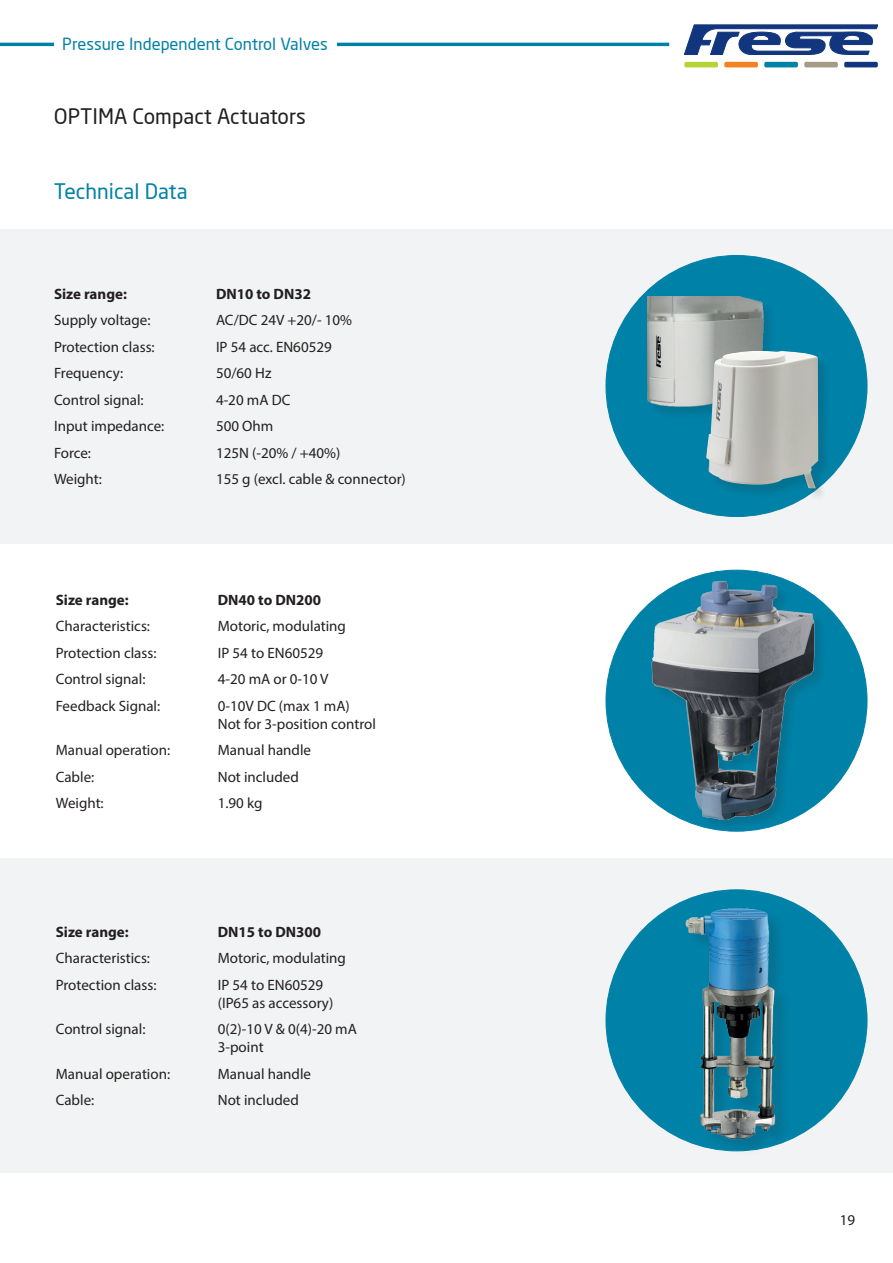
<style>
.page{position:relative;width:893px;height:1263px;background:#fff}
.page>*{position:absolute;margin:0;border:0;box-sizing:border-box;transform-origin:0 0}
.Overskrift{font:21px "Neo Sans";color:#231f20}
.Overskrift-2{font:21px "Neo Sans";color:#0081a7}
.Technote_header{font:16.5px "Neo Sans";color:#0081a7}
.Overskrift-3{font:15px "Myriad Pro";color:#231f20}
.Overskrift-4{font:700 15px "Myriad Pro";color:#231f20}
</style>
<div class="page">
<div style="left:684px;top:62px;width:34px;height:5px;background:#b5d334;border-radius:2px"></div>
<div style="left:724px;top:62px;width:34px;height:5px;background:#f58220;border-radius:2px"></div>
<div style="left:764px;top:62px;width:34px;height:5px;background:#0081a7;border-radius:2px"></div>
<div style="left:804px;top:62px;width:34px;height:5px;background:#a49c87;border-radius:2px"></div>
<div style="left:844px;top:62px;width:34px;height:5px;background:#11367e;border-radius:2px"></div>
<svg style="left:684px;top:25px;width:194px;height:30px"></svg>
<div style="left:0;top:229px;width:893px;height:314px;background:#f2f3f4"></div>
<hr style="left:0;top:43px;width:669px;height:3px;background:#0081a7">
<div style="left:54px;top:37px;width:283px;height:13px;background:#fff"></div>
<div style="left:606px;top:255px;width:261px;height:261px;background:#0081a7;border-radius:50%"></div>
<div style="left:648px;top:297px;width:128px;height:123px;background:#231f20;opacity:.15"></div>
<img style="left:648px;top:296px;width:115px;height:111px">
<div style="left:707px;top:351px;width:124px;height:151px;background:#231f20;opacity:.15"></div>
<img style="left:706px;top:351px;width:112px;height:137px">
<div style="left:0;top:858px;width:893px;height:314px;background:#f2f3f4"></div>
<div style="left:606px;top:890px;width:261px;height:261px;background:#0081a7;border-radius:50%"></div>
<div style="left:606px;top:570px;width:261px;height:261px;background:#0081a7;border-radius:50%"></div>
<img style="left:673px;top:895px;width:127px;height:256px">
<div style="left:652px;top:581px;width:174px;height:251px;background:#231f20;opacity:.15"></div>
<img style="left:645px;top:577px;width:175px;height:248px">
<p class="Technote_header" style="left:62px;top:34px;width:267px">Pressure Independent Control Valves</p>
<p class="Overskrift" style="left:54px;top:104px;width:254px">OPTIMA Compact Actuators</p>
<p class="Overskrift-2" style="left:54px;top:178px;width:135px">Technical Data</p>
<p class="Overskrift-4" style="left:54px;top:284px;width:74px">Size range:</p>
<p class="Overskrift-4" style="left:216px;top:284px;width:97px">DN10 to DN32</p>
<p class="Overskrift-3" style="left:54px;top:311px;width:98px">Supply voltage:</p>
<p class="Overskrift-3" style="left:216px;top:311px;width:138px">AC/DC 24V +20/- 10%</p>
<p class="Overskrift-3" style="left:54px;top:338px;width:102px">Protection class:</p>
<p class="Overskrift-3" style="left:216px;top:338px;width:117px">IP 54 acc. EN60529</p>
<p class="Overskrift-3" style="left:54px;top:364px;width:71px">Frequency:</p>
<p class="Overskrift-3" style="left:216px;top:364px;width:57px">50/60 Hz</p>
<p class="Overskrift-3" style="left:54px;top:391px;width:91px">Control signal:</p>
<p class="Overskrift-3" style="left:216px;top:391px;width:76px">4-20 mA DC</p>
<p class="Overskrift-3" style="left:54px;top:417px;width:112px">Input impedance:</p>
<p class="Overskrift-3" style="left:216px;top:417px;width:59px">500 Ohm</p>
<p class="Overskrift-3" style="left:54px;top:444px;width:39px">Force:</p>
<p class="Overskrift-3" style="left:216px;top:444px;width:126px">125N (-20% / +40%)</p>
<p class="Overskrift-3" style="left:54px;top:470px;width:49px">Weight:</p>
<p class="Overskrift-3" style="left:216px;top:470px;width:191px">155 g (excl. cable &amp; connector)</p>
<p class="Overskrift-4" style="left:56px;top:590px;width:74px">Size range:</p>
<p class="Overskrift-4" style="left:218px;top:590px;width:105px">DN40 to DN200</p>
<p class="Overskrift-3" style="left:56px;top:617px;width:96px">Characteristics:</p>
<p class="Overskrift-3" style="left:218px;top:617px;width:130px">Motoric, modulating</p>
<p class="Overskrift-3" style="left:56px;top:643px;width:102px">Protection class:</p>
<p class="Overskrift-3" style="left:218px;top:643px;width:107px">IP 54 to EN60529</p>
<p class="Overskrift-3" style="left:56px;top:670px;width:91px">Control signal:</p>
<p class="Overskrift-3" style="left:218px;top:670px;width:112px">4-20 mA or 0-10 V</p>
<p class="Overskrift-3" style="left:56px;top:696px;width:106px">Feedback Signal:</p>
<p class="Overskrift-3" style="left:218px;top:696px;width:133px">0-10V DC (max 1 mA)</p>
<p class="Overskrift-3" style="left:218px;top:714px;width:160px">Not for 3-position control</p>
<p class="Overskrift-3" style="left:56px;top:741px;width:116px">Manual operation:</p>
<p class="Overskrift-3" style="left:218px;top:741px;width:95px">Manual handle</p>
<p class="Overskrift-3" style="left:56px;top:767px;width:40px">Cable:</p>
<p class="Overskrift-3" style="left:218px;top:767px;width:83px">Not included</p>
<p class="Overskrift-3" style="left:56px;top:794px;width:49px">Weight:</p>
<p class="Overskrift-3" style="left:218px;top:794px;width:46px">1.90 kg</p>
<p class="Overskrift-4" style="left:56px;top:922px;width:74px">Size range:</p>
<p class="Overskrift-4" style="left:218px;top:922px;width:105px">DN15 to DN300</p>
<p class="Overskrift-3" style="left:56px;top:949px;width:96px">Characteristics:</p>
<p class="Overskrift-3" style="left:218px;top:949px;width:130px">Motoric, modulating</p>
<p class="Overskrift-3" style="left:56px;top:975px;width:102px">Protection class:</p>
<p class="Overskrift-3" style="left:218px;top:975px;width:107px">IP 54 to EN60529</p>
<p class="Overskrift-3" style="left:218px;top:993px;width:117px">(IP65 as accessory)</p>
<p class="Overskrift-3" style="left:56px;top:1020px;width:91px">Control signal:</p>
<p class="Overskrift-3" style="left:218px;top:1020px;width:141px">0(2)-10 V &amp; 0(4)-20 mA</p>
<p class="Overskrift-3" style="left:218px;top:1038px;width:47px">3-point</p>
<p class="Overskrift-3" style="left:56px;top:1064px;width:116px">Manual operation:</p>
<p class="Overskrift-3" style="left:218px;top:1064px;width:95px">Manual handle</p>
<p class="Overskrift-3" style="left:56px;top:1091px;width:40px">Cable:</p>
<p class="Overskrift-3" style="left:218px;top:1091px;width:83px">Not included</p>
<p class="Overskrift-3" style="left:840px;top:1210px;width:17px">19</p>
</div>
